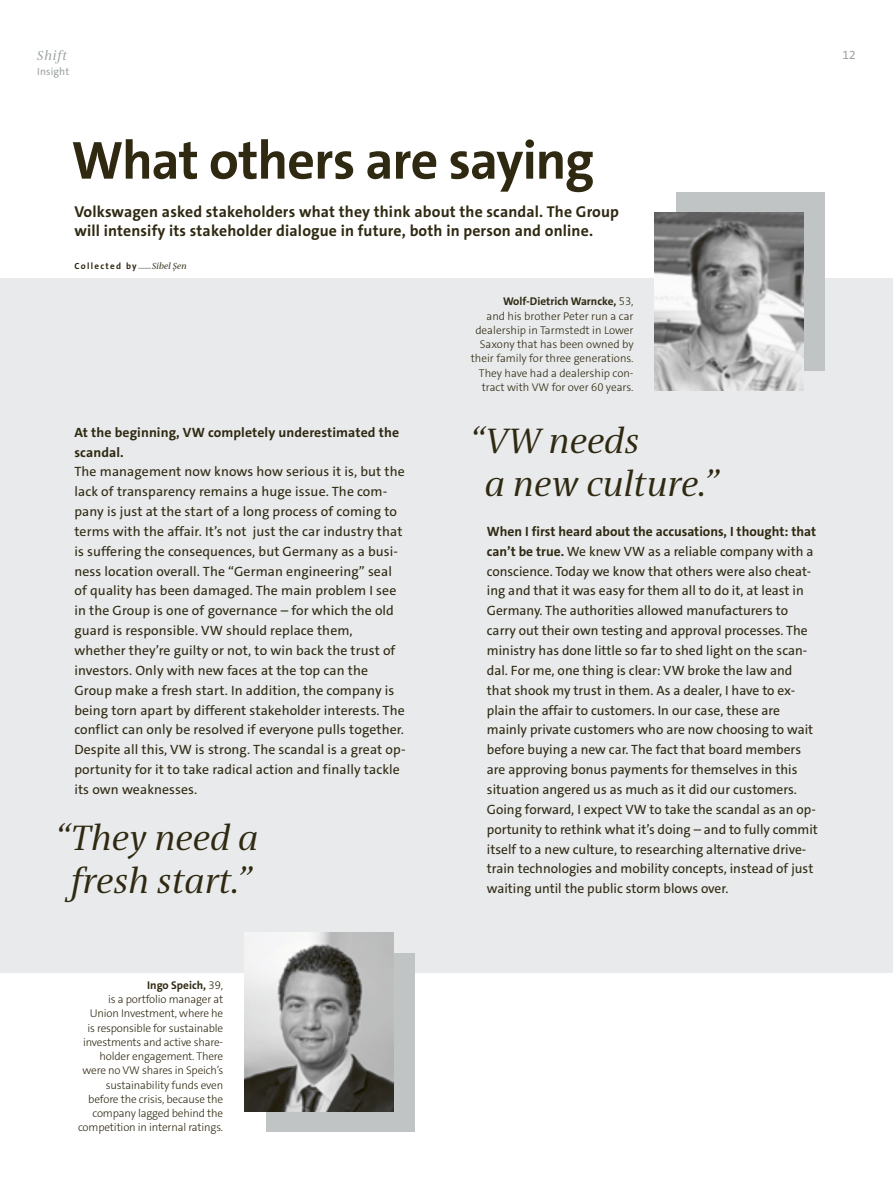
<style>
.page{position:relative;width:893px;height:1191px;background:#fff}
.page>*{position:absolute;margin:0;border:0;box-sizing:border-box;transform-origin:0 0}
.VW_NH_Headline_36_In{font:700 54px "VWAG The Sans";letter-spacing:-.02em;color:#2f2912}
.VW_NH_Zitat_EZ20{font:italic 36px/43.5px "VWAG The Antiqua";color:#2f2912;text-align:center}
.VW_NH_ENG_Zwischenhe{font:700 15.75px/19.2px "VWAG The Sans";letter-spacing:.01em;color:#2f2912}
.VW_NH_Stakeholder_9{font:13.5px/19.8px "VWAG The Sans";color:#2f2912}
.VW_NH_Stakeholder_9-2{font:700 13.5px/19.8px "VWAG The Sans";letter-spacing:.005em;color:#2f2912}
.t1{font:italic 13.5px "VWAG The Antiqua";letter-spacing:.05em;color:#9ca2a3}
.t2{font:12px "VWAG The Sans";color:#9ca2a3}
.VW_NH_ENG_Kurzvita_7{font:300 11.25px/14.2px "VWAG The Sans";letter-spacing:-.015em;color:#2f2912;text-align:right}
.t3{font:10.5px "VWAG The Sans";letter-spacing:.01em;color:#9ca2a3}
.t4{font:700 9px "VWAG The Sans";letter-spacing:.15em;color:#2f2912}
.t5{font:italic 9px "VWAG The Antiqua";color:#2f2912}
.s1{font-weight:700}
</style>
<div class="page">
<div style="left:0;top:278px;width:893px;height:694px;background:#e8eaeb"></div>
<div style="left:266px;top:952px;width:149px;height:179px;background:#c0c4c5"></div>
<img style="left:244px;top:933px;width:149px;height:178px">
<svg style="left:138px;top:268px;width:13px;height:1px"></svg>
<div style="left:676px;top:192px;width:149px;height:179px;background:#c0c4c5"></div>
<img style="left:655px;top:212px;width:149px;height:179px">
<p class="t1" style="left:37px;top:46px;width:32px">Shift</p>
<p class="t3" style="left:37px;top:64px;width:34px">Insight</p>
<p class="VW_NH_Headline_36_In" style="left:72px;top:126px;width:524px">What others are saying</p>
<p class="VW_NH_ENG_Zwischenhe" style="left:74px;top:202px;width:546px">Volkswagen asked stakeholders what they think about the scandal. The Group will intensify its stakeholder dialogue in future, both in person and online.</p>
<p class="t4" style="left:74px;top:260px;width:64px">Collected by</p>
<p class="t5" style="left:152px;top:260px;width:36px">Sibel Şen</p>
<p class="VW_NH_Stakeholder_9-2" style="left:74px;top:422px;width:326px">At the beginning, VW completely underestimated the scandal.</p>
<p class="VW_NH_Stakeholder_9" style="left:74px;top:462px;width:333px">The management now knows how serious it is, but the lack of transparency remains a huge issue. The com&shy;pany is just at the start of a long process of coming to terms with the affair. It’s not just the car industry that is suffering the consequences, but Germany as a busi&shy;ness location overall. The “German engineering” seal of quality has been damaged. The main problem I see in the Group is one of governance – for which the old guard is responsible. VW should replace them, whether they’re guilty or not, to win back the trust of investors. Only with new faces at the top can the Group make a fresh start. In addition, the company is being torn apart by different stakeholder interests. The conflict can only be resolved if everyone pulls together.<br>Despite all this, VW is strong. The scandal is a great op&shy;portunity for it to take radical action and finally tackle its own weaknesses.</p>
<p class="VW_NH_Zitat_EZ20" style="left:55px;top:816px;width:205px">“They need a fresh start.”</p>
<p class="VW_NH_ENG_Kurzvita_7" style="left:471px;top:294px;width:164px"><span class="s1">Wolf-Dietrich Warncke,</span> 53,<br>and his brother Peter run a car dealership in Tarmstedt in Lower<br>Saxony that has been owned by their family for three generations.<br>They have had a dealership con&shy;tract with VW for over 60 years.</p>
<p class="VW_NH_Zitat_EZ20" style="left:485px;top:419px;width:236px;text-align:left;text-indent:-15px">“VW needs<br>a new culture.”</p>
<p class="VW_NH_Stakeholder_9" style="left:487px;top:521px;width:332px"><span class="s1">When I first heard about the accusations, I thought: that can’t be true.</span> We knew VW as a reliable company with a conscience. Today we know that others were also cheat&shy;ing and that it was easy for them all to do it, at least in Germany. The authorities allowed manufacturers to carry out their own testing and approval processes. The ministry has done little so far to shed light on the scan&shy;dal. For me, one thing is clear: VW broke the law and that shook my trust in them. As a dealer, I have to ex&shy;plain the affair to customers. In our case, these are mainly private customers who are now choosing to wait before buying a new car. The fact that board members are approving bonus payments for themselves in this situation angered us as much as it did our customers.<br>Going forward, I expect VW to take the scandal as an op&shy;portunity to rethink what it’s doing – and to fully commit itself to a new culture, to researching alternative drive&shy;train technologies and mobility concepts, instead of just waiting until the public storm blows over.</p>
<p class="t2" style="left:843px;top:47px;width:15px">12</p>
<p class="VW_NH_ENG_Kurzvita_7" style="left:78px;top:978px;width:147px"><span class="s1">Ingo Speich,</span> 39,<br>is a portfolio manager at<br>Union Investment, where he<br>is responsible for sustainable investments and active share&shy;holder engagement. There were no VW shares in Speich’s sustainability funds even before the crisis, because the company lagged behind the competition in internal ratings.</p>
</div>
